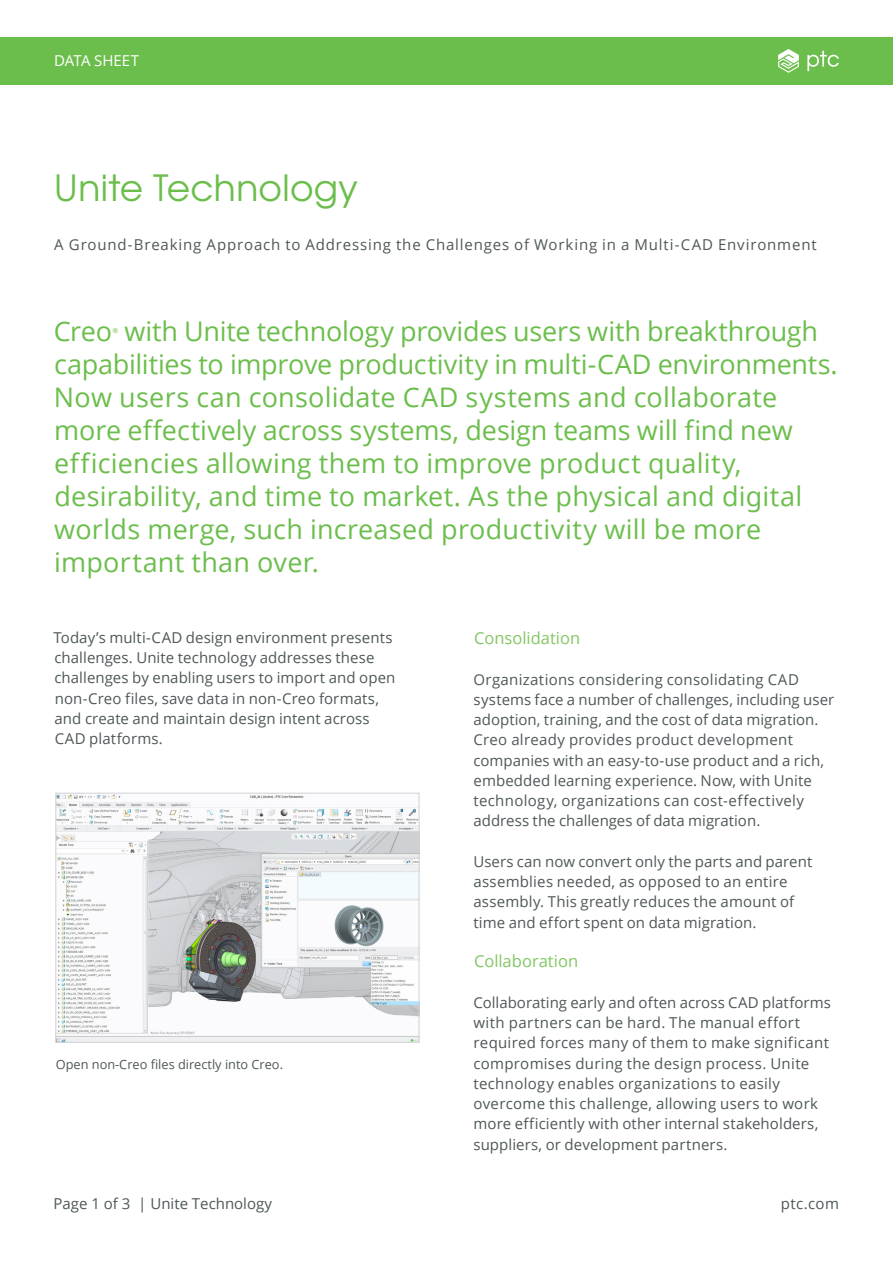
<style>
.page{position:relative;width:893px;height:1263px;background:#fff}
.page>*{position:absolute;margin:0;border:0;box-sizing:border-box;transform-origin:0 0}
._1__Headline{font:36px "Te X Gyre Adventor";letter-spacing:.01em;color:#6cbe4c}
._3__Introduction{font:27px/33px "Open Sans";letter-spacing:.005em;color:#6cbe4c}
._3__Text_Subhead_1{font:16.5px "Open Sans";color:#82c663}
._4__Text_Body{font:15px/20.2px "Open Sans";letter-spacing:.015em;color:#4e5758}
._3__Text_Subhead_2{font:15px/20.2px "Open Sans";letter-spacing:.005em;color:#4e5758}
._2__Headline_Subhead{font:15px "Open Sans";letter-spacing:.055em;color:#4e5758}
.t1{font:15px "Open Sans";color:#fff}
._6__Caption{font:12.75px "Open Sans";color:#4e5758}
._3__Introduction-2{font:7.05px "Open Sans";color:#6cbe4c}
</style>
<div class="page">
<div style="left:0;top:37px;width:893px;height:48px;background:#6cbe4c"></div>
<svg style="left:778px;top:49px;width:21px;height:24px"></svg>
<svg style="left:807px;top:51px;width:32px;height:20px"></svg>
<img style="left:57px;top:795px;width:360px;height:246px">
<div style="left:55px;top:793px;width:364px;height:250px;border:1px solid #d1d2d4"></div>
<p class="t1" style="left:54px;top:50px;width:87px">DATA SHEET</p>
<p class="_1__Headline" style="left:54px;top:159px;width:305px">Unite Technology</p>
<p class="_2__Headline_Subhead" style="left:54px;top:235px;width:764px">A Ground-Breaking Approach to Addressing the Challenges of Working in a Multi-CAD Environment</p>
<p class="_3__Introduction" style="left:54px;top:314px;width:785px;text-indent:70px">with Unite technology provides users with breakthrough capabilities to improve productivity in multi-CAD environments.<br>Now users can consolidate CAD systems and collaborate more effectively across systems, design teams will find new efficiencies allowing them to improve product quality, desirability, and time to market. As the physical and digital worlds merge, such increased productivity will be more important than over.</p>
<p class="_3__Introduction" style="left:54px;top:314px;width:60px">Creo</p>
<p class="_3__Introduction-2" style="left:112px;top:325px;width:7px">®</p>
<p class="_3__Text_Subhead_2" style="left:54px;top:627px;width:343px">Today’s multi-CAD design environment presents challenges. Unite technology addresses these challenges by enabling users to import and open non-Creo files, save data in non-Creo formats, and create and maintain design intent across CAD platforms.</p>
<p class="_6__Caption" style="left:56px;top:1056px;width:229px">Open non-Creo files directly into Creo.</p>
<p class="_3__Text_Subhead_1" style="left:474px;top:627px;width:108px">Consolidation</p>
<p class="_4__Text_Body" style="left:473px;top:669px;width:362px">Organizations considering consolidating CAD systems face a number of challenges, including user adoption, training, and the cost of data migration.<br>Creo already provides product development companies with an easy-to-use product and a rich, embedded learning experience. Now, with Unite technology, organizations can cost-effectively address the challenges of data migration.</p>
<p class="_4__Text_Body" style="left:473px;top:851px;width:340px">Users can now convert only the parts and parent assemblies needed, as opposed to an entire assembly. This greatly reduces the amount of time and effort spent on data migration.</p>
<p class="_3__Text_Subhead_1" style="left:474px;top:950px;width:106px">Collaboration</p>
<p class="_4__Text_Body" style="left:473px;top:992px;width:359px">Collaborating early and often across CAD platforms with partners can be hard. The manual effort required forces many of them to make significant compromises during the design process. Unite technology enables organizations to easily overcome this challenge, allowing users to work more efficiently with other internal stakeholders, suppliers, or development partners.</p>
<p class="_4__Text_Body" style="left:53px;top:1193px;width:220px">Page 1 of 3 | Unite Technology</p>
<p class="_4__Text_Body" style="left:781px;top:1193px;width:60px">ptc.com</p>
</div>
